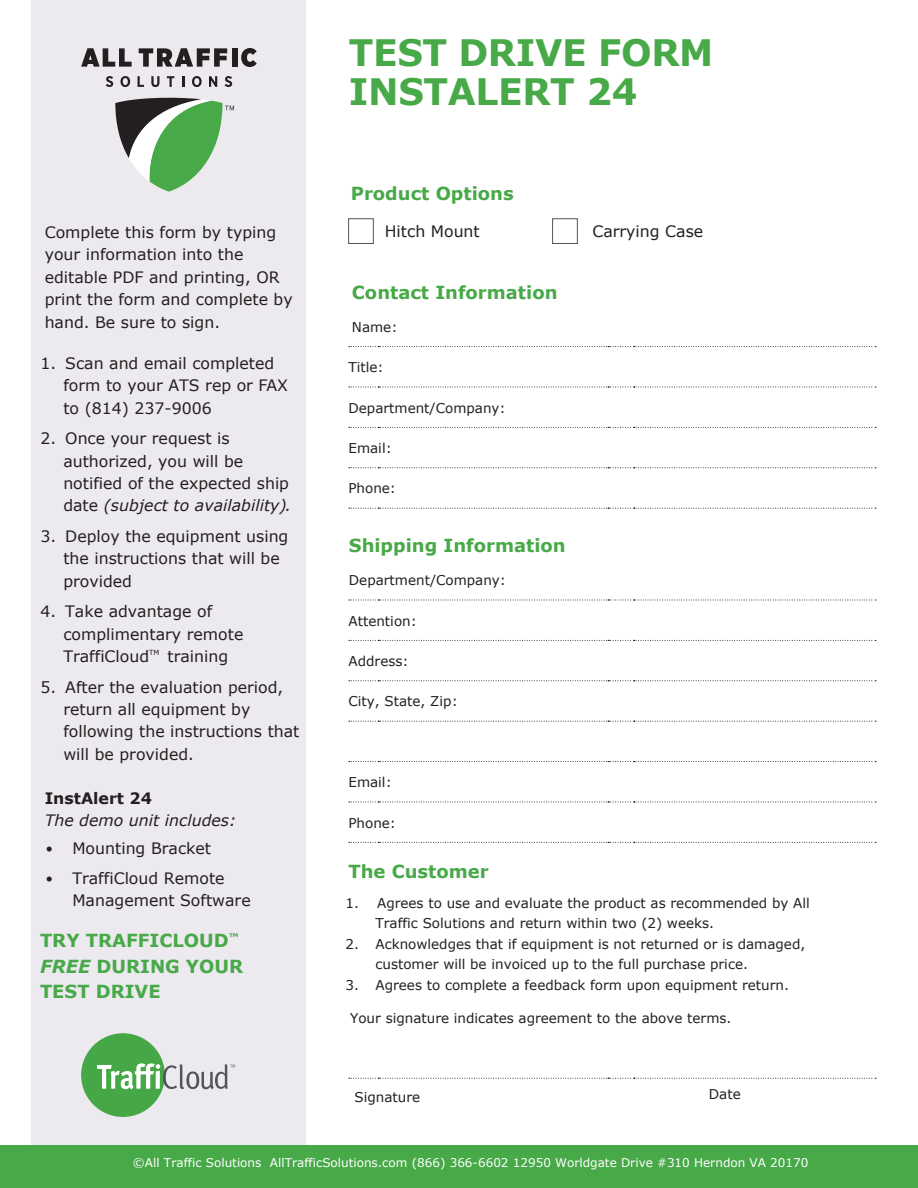
<style>
.page{position:relative;width:918px;height:1188px;background:#fff}
.page>*{position:absolute;margin:0;border:0;box-sizing:border-box;transform-origin:0 0}
.t1{font:700 36.45px/39.8px "Verdana";letter-spacing:-.01em;color:#47a947}
.t2{font:700 18px/25.5px "Verdana";color:#47a947}
.t3{font:15.75px/22.4px "Verdana";color:#231f20}
.t4{font:italic 15.75px "Verdana";color:#231f20}
.t5{font:700 15.75px "Verdana";color:#231f20}
.t6{font:13.5px/19.4px "Verdana";color:#231f20}
.t7{font:12px "Verdana";color:#fff}
.t8{font:7.05px "Verdana";color:#231f20}
.s1{font-style:italic}
.s2{font-family:"Bitter"}
</style>
<div class="page">
<div style="left:32px;top:0;width:274px;height:1188px;background:#eceaef"></div>
<div style="left:0;top:1145px;width:918px;height:43px;background:#47a947"></div>
<svg style="left:115px;top:97px;width:119px;height:95px"></svg>
<svg style="left:106px;top:76px;width:7px;height:11px"></svg>
<svg style="left:120px;top:76px;width:10px;height:11px"></svg>
<svg style="left:138px;top:76px;width:6px;height:11px"></svg>
<svg style="left:151px;top:76px;width:8px;height:11px"></svg>
<svg style="left:167px;top:76px;width:7px;height:11px"></svg>
<svg style="left:182px;top:76px;width:3px;height:11px"></svg>
<svg style="left:192px;top:76px;width:10px;height:11px"></svg>
<svg style="left:209px;top:76px;width:8px;height:11px"></svg>
<svg style="left:225px;top:76px;width:7px;height:11px"></svg>
<svg style="left:81px;top:48px;width:51px;height:19px"></svg>
<svg style="left:139px;top:48px;width:88px;height:19px"></svg>
<div style="left:232px;top:48px;width:5px;height:19px;background:#231f20"></div>
<svg style="left:241px;top:48px;width:16px;height:19px"></svg>
<svg style="left:349px;top:346px;width:527px;height:1px"></svg>
<svg style="left:349px;top:387px;width:527px;height:1px"></svg>
<svg style="left:349px;top:427px;width:527px;height:1px"></svg>
<svg style="left:349px;top:467px;width:527px;height:1px"></svg>
<svg style="left:349px;top:508px;width:527px;height:1px"></svg>
<svg style="left:349px;top:600px;width:527px;height:1px"></svg>
<svg style="left:349px;top:640px;width:527px;height:1px"></svg>
<svg style="left:349px;top:680px;width:527px;height:1px"></svg>
<svg style="left:349px;top:721px;width:527px;height:1px"></svg>
<svg style="left:349px;top:761px;width:527px;height:1px"></svg>
<svg style="left:349px;top:802px;width:527px;height:1px"></svg>
<svg style="left:349px;top:842px;width:527px;height:1px"></svg>
<svg style="left:349px;top:1078px;width:527px;height:1px"></svg>
<div style="left:348px;top:218px;width:26px;height:26px;border:1px solid #515557"></div>
<div style="left:81px;top:1033px;width:84px;height:84px;background:#46a747;border-radius:50%"></div>
<svg style="left:97px;top:1063px;width:138px;height:26px"></svg>
<div style="left:552px;top:218px;width:26px;height:26px;border:1px solid #515557"></div>
<h1 class="t1" style="left:349px;top:33px;width:366px">TEST DRIVE FORM<br>INSTALERT 24</h1>
<p class="t3" style="left:45px;top:221px;width:250px">Complete this form by typing your information into the editable PDF and printing, OR print the form and complete by hand. Be sure to sign.</p>
<p class="t3" style="left:63px;top:352px;width:226px;text-indent:-23px">1. Scan and email completed form to your ATS rep or FAX to (814) 237-9006</p>
<p class="t3" style="left:63px;top:427px;width:229px;text-indent:-23px">2. Once your request is authorized, you will be notified of the expected ship date <span class="s1">(subject to availability).</span></p>
<p class="t3" style="left:63px;top:525px;width:227px;text-indent:-23px">3. Deploy the equipment using the instructions that will be provided</p>
<p class="t3" style="left:63px;top:601px;width:182px;text-indent:-23px">4. Take advantage of complimentary remote<br>TraffiCloud</p>
<p class="t8" style="left:149px;top:648px;width:12px">TM</p>
<p class="t3" style="left:168px;top:645px;width:62px">training</p>
<p class="t3" style="left:63px;top:676px;width:238px;text-indent:-23px">5. After the evaluation period, return all equipment by following the instructions that will be provided.</p>
<p class="t5" style="left:45px;top:788px;width:109px">InstAlert 24</p>
<p class="t4" style="left:45px;top:810px;width:193px">The demo unit includes:</p>
<p class="t3" style="left:45px;top:837px;width:167px"><span class="s2">•</span> Mounting Bracket</p>
<p class="t3" style="left:72px;top:867px;width:180px;text-indent:-27px"><span class="s2">•</span> TraffiCloud Remote<br>Management Software</p>
<p class="t2" style="left:40px;top:928px;width:205px">TRY TRAFFICLOUD<sup>™<br></sup><span class="s1">FREE</span> DURING YOUR<br>TEST DRIVE</p>
<p class="t2" style="left:351px;top:181px;width:164px">Product Options</p>
<p class="t3" style="left:385px;top:221px;width:97px">Hitch Mount</p>
<p class="t2" style="left:352px;top:280px;width:207px">Contact Information</p>
<p class="t6" style="left:352px;top:317px;width:47px">Name:</p>
<p class="t6" style="left:349px;top:358px;width:37px">Title:</p>
<p class="t6" style="left:349px;top:398px;width:159px">Department/Company:</p>
<p class="t6" style="left:349px;top:439px;width:45px">Email:</p>
<p class="t6" style="left:349px;top:479px;width:49px">Phone:</p>
<p class="t2" style="left:349px;top:533px;width:218px">Shipping Information</p>
<p class="t6" style="left:349px;top:571px;width:159px">Department/Company:</p>
<p class="t6" style="left:349px;top:611px;width:70px">Attention:</p>
<p class="t6" style="left:349px;top:652px;width:62px">Address:</p>
<p class="t6" style="left:349px;top:692px;width:111px">City, State, Zip:</p>
<p class="t3" style="left:592px;top:221px;width:112px">Carrying Case</p>
<p class="t6" style="left:349px;top:773px;width:45px">Email:</p>
<p class="t6" style="left:349px;top:813px;width:49px">Phone:</p>
<p class="t2" style="left:349px;top:859px;width:142px">The Customer</p>
<p class="t6" style="left:376px;top:894px;width:436px;text-indent:-30px">1. Agrees to use and evaluate the product as recommended by All<br>Traffic Solutions and return within two (2) weeks.</p>
<p class="t6" style="left:376px;top:935px;width:431px;text-indent:-30px">2. Acknowledges that if equipment is not returned or is damaged, customer will be invoiced up to the full purchase price.</p>
<p class="t6" style="left:345px;top:976px;width:445px">3. Agrees to complete a feedback form upon equipment return.</p>
<p class="t6" style="left:350px;top:1009px;width:383px">Your signature indicates agreement to the above terms.</p>
<p class="t6" style="left:355px;top:1087px;width:67px">Signature</p>
<p class="t6" style="left:709px;top:1084px;width:33px">Date</p>
<p class="t7" style="left:133px;top:1155px;width:677px">©All Traffic Solutions AllTrafficSolutions.com (866) 366-6602 12950 Worldgate Drive #310 Herndon VA 20170</p>
</div>
